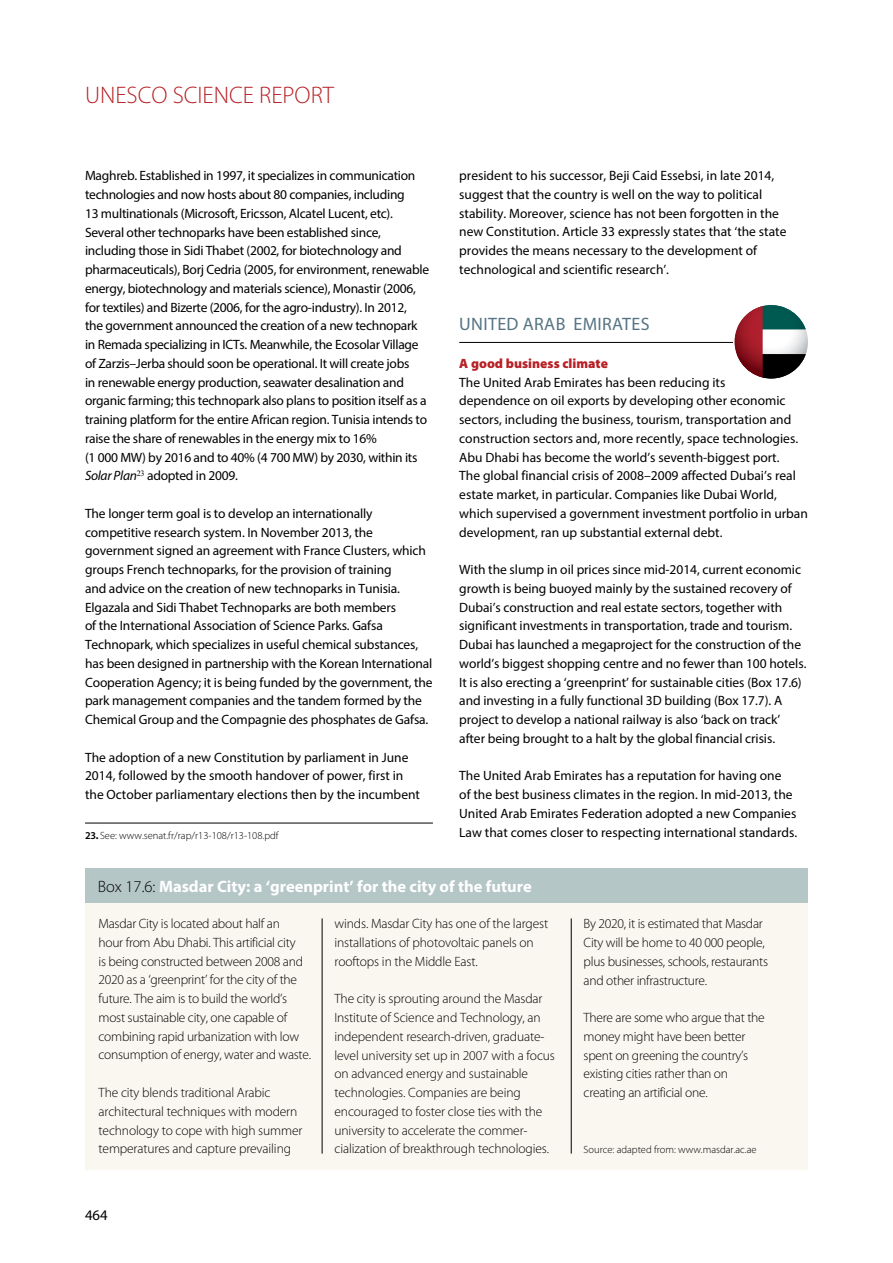
<style>
.page{position:relative;width:893px;height:1263px;background:#fff}
.page>*{position:absolute;margin:0;border:0;box-sizing:border-box;transform-origin:0 0}
.t1{font:300 24px "Myriad Pro";color:#b72126}
.t2{font:18px "Myriad Pro";letter-spacing:.02em;color:#567483}
.t3{font:700 16.5px "Myriad Pro";color:#fff}
.t4{font:14.7px "Myriad Pro";color:#000}
.t5{font:13.5px/18.8px "Myriad Pro";letter-spacing:-.005em;color:#000}
.t6{font:300 13.5px/18.8px "Myriad Pro";letter-spacing:-.01em;color:#000}
.t7{font:900 13.5px "Myriad Pro";color:#b72126}
.t8{font:300 10.5px "Myriad Pro";color:#000}
.s1{font-style:italic}
.s2{font-weight:600}
.s3{font-weight:700}
.s4{font-weight:300;color:#000}
</style>
<div class="page">
<hr style="left:459px;top:342px;width:274px;height:1px;background:#000">
<hr style="left:85px;top:823px;width:348px;height:1px;background:#000">
<div style="left:85px;top:871px;width:722px;height:299px;background:#f9f7ef"></div>
<div style="left:85px;top:868px;width:723px;height:34px;background:#b5c6c7"></div>
<hr style="left:322px;top:918px;width:1px;height:235px;background:#000">
<hr style="left:571px;top:918px;width:1px;height:235px;background:#000">
<svg style="left:734px;top:305px;width:74px;height:73px"></svg>
<h1 class="t1" style="left:85px;top:81px;width:250px">UNESCO SCIENCE REPORT</h1>
<p class="t5" style="left:85px;top:166px;width:346px">Maghreb. Established in 1997, it specializes in communication technologies and now hosts about 80 companies, including<br>13 multinationals (Microsoft, Ericsson, Alcatel Lucent, etc).<br>Several other technoparks have been established since, including those in Sidi Thabet (2002, for biotechnology and pharmaceuticals), Borj Cedria (2005, for environment, renewable energy, biotechnology and materials science), Monastir (2006, for textiles) and Bizerte (2006, for the agro-industry). In 2012,<br>the government announced the creation of a new technopark in Remada specializing in ICTs. Meanwhile, the Ecosolar Village of Zarzis–Jerba should soon be operational. It will create jobs<br>in renewable energy production, seawater desalination and organic farming; this technopark also plans to position itself as a training platform for the entire African region. Tunisia intends to raise the share of renewables in the energy mix to 16%<br>(1 000 MW) by 2016 and to 40% (4 700 MW) by 2030, within its <span class="s1">Solar Plan</span><sup>23</sup> adopted in 2009.</p>
<p class="t5" style="left:85px;top:504px;width:349px">The longer term goal is to develop an internationally competitive research system. In November 2013, the government signed an agreement with France Clusters, which groups French technoparks, for the provision of training<br>and advice on the creation of new technoparks in Tunisia.<br>Elgazala and Sidi Thabet Technoparks are both members<br>of the International Association of Science Parks. Gafsa Technopark, which specializes in useful chemical substances, has been designed in partnership with the Korean International Cooperation Agency; it is being funded by the government, the park management companies and the tandem formed by the Chemical Group and the Compagnie des phosphates de Gafsa.</p>
<p class="t5" style="left:85px;top:747px;width:336px">The adoption of a new Constitution by parliament in June<br>2014, followed by the smooth handover of power, first in the October parliamentary elections then by the incumbent</p>
<p class="t8" style="left:85px;top:829px;width:195px"><span class="s2">23</span><span class="s3">.</span> See: www.senat.fr/rap/r13-108/r13-108.pdf</p>
<p class="t5" style="left:459px;top:166px;width:329px">president to his successor, Beji Caid Essebsi, in late 2014, suggest that the country is well on the way to political stability. Moreover, science has not been forgotten in the new Constitution. Article 33 expressly states that ‘the state provides the means necessary to the development of technological and scientific research’.</p>
<h2 class="t2" style="left:459px;top:313px;width:192px">UNITED ARAB EMIRATES</h2>
<p class="t7" style="left:459px;top:354px;width:150px">A good business climate</p>
<p class="t5" style="left:459px;top:372px;width:350px">The United Arab Emirates has been reducing its<br>dependence on oil exports by developing other economic sectors, including the business, tourism, transportation and construction sectors and, more recently, space technologies.<br>Abu Dhabi has become the world’s seventh-biggest port.<br>The global financial crisis of 2008–2009 affected Dubai’s real estate market, in particular. Companies like Dubai World, which supervised a government investment portfolio in urban development, ran up substantial external debt.</p>
<p class="t5" style="left:459px;top:560px;width:349px">With the slump in oil prices since mid-2014, current economic growth is being buoyed mainly by the sustained recovery of Dubai’s construction and real estate sectors, together with significant investments in transportation, trade and tourism.<br>Dubai has launched a megaproject for the construction of the world’s biggest shopping centre and no fewer than 100 hotels.<br>It is also erecting a ‘greenprint’ for sustainable cities (Box 17.6) and investing in a fully functional 3D building (Box 17.7). A project to develop a national railway is also ‘back on track’ after being brought to a halt by the global financial crisis.</p>
<p class="t5" style="left:459px;top:766px;width:339px">The United Arab Emirates has a reputation for having one<br>of the best business climates in the region. In mid-2013, the United Arab Emirates Federation adopted a new Companies Law that comes closer to respecting international standards.</p>
<p class="t3" style="left:98px;top:876px;width:435px"><span class="s4">Box 17.6:</span> Masdar City: a ‘greenprint’ for the city of the future</p>
<p class="t6" style="left:99px;top:914px;width:214px">Masdar City is located about half an<br>hour from Abu Dhabi. This artificial city<br>is being constructed between 2008 and 2020 as a ‘greenprint’ for the city of the future. The aim is to build the world’s most sustainable city, one capable of combining rapid urbanization with low consumption of energy, water and waste.</p>
<p class="t6" style="left:99px;top:1083px;width:205px">The city blends traditional Arabic architectural techniques with modern technology to cope with high summer temperatures and capture prevailing</p>
<p class="t4" style="left:85px;top:1206px;width:24px">464</p>
<p class="t6" style="left:334px;top:914px;width:215px">winds. Masdar City has one of the largest installations of photovoltaic panels on rooftops in the Middle East.</p>
<p class="t6" style="left:334px;top:989px;width:222px">The city is sprouting around the Masdar Institute of Science and Technology, an independent research-driven, graduate&shy;level university set up in 2007 with a focus on advanced energy and sustainable technologies. Companies are being encouraged to foster close ties with the university to accelerate the commer&shy;cialization of breakthrough technologies.</p>
<p class="t6" style="left:584px;top:914px;width:186px">By 2020, it is estimated that Masdar City will be home to 40 000 people, plus businesses, schools, restaurants and other infrastructure.</p>
<p class="t6" style="left:584px;top:1008px;width:183px">There are some who argue that the money might have been better spent on greening the country’s existing cities rather than on creating an artificial one.</p>
<p class="t8" style="left:584px;top:1143px;width:174px">Source: adapted from: www.masdar.ac.ae</p>
</div>
